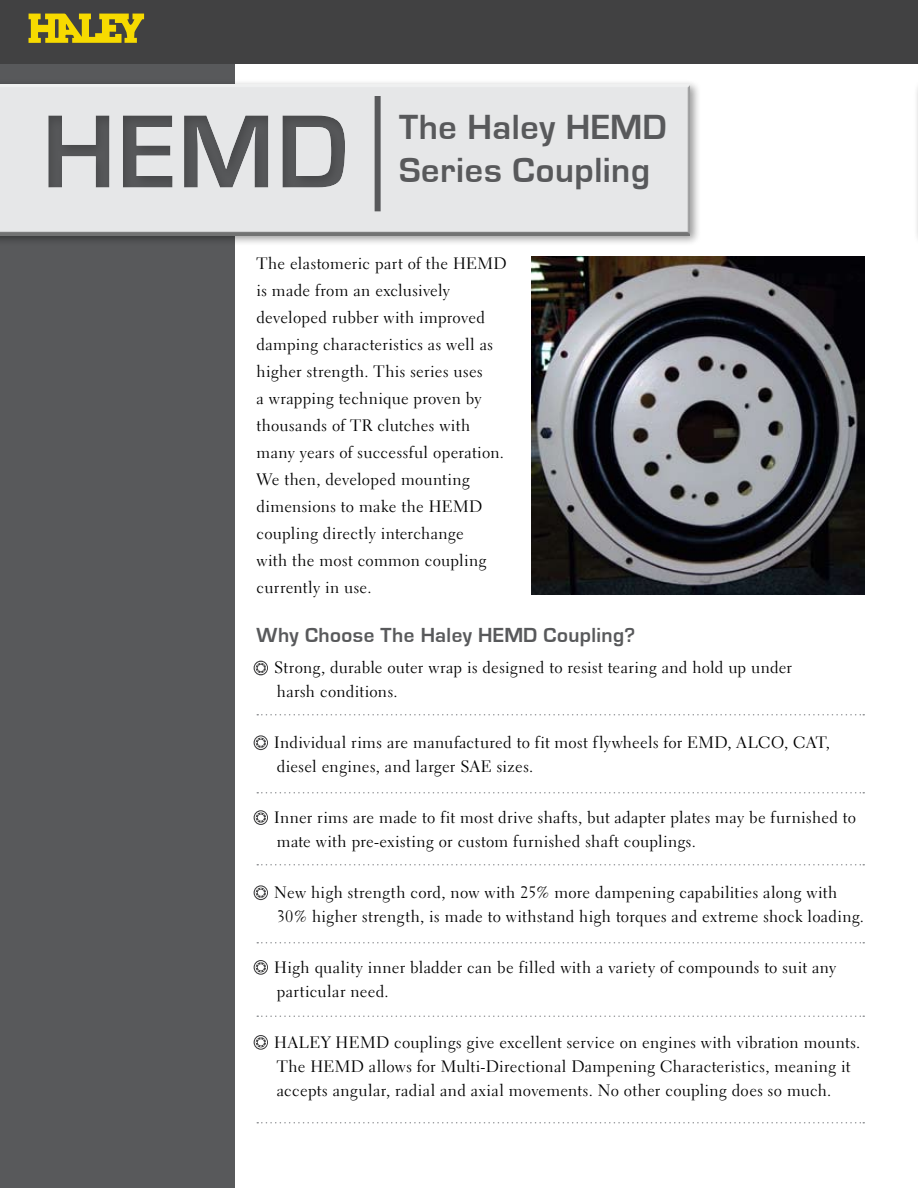
<style>
.page{position:relative;width:918px;height:1188px;background:#fff}
.page>*{position:absolute;margin:0;border:0;box-sizing:border-box;transform-origin:0 0}
.t1{font:700 108px "Eurostile";color:#58595b}
.t2{font:700 36px/42px "Eurostile";letter-spacing:.015em;color:#58595b}
.t3{font:700 21px "Eurostile";letter-spacing:.02em;color:#58595b}
.t4{font:16.5px/27px "Electra LH";letter-spacing:.02em;color:#000}
</style>
<div class="page">
<div style="left:0;top:0;width:235px;height:1188px;background:#58595b"></div>
<div style="left:0;top:0;width:918px;height:64px;background:#414142"></div>
<svg style="left:28px;top:14px;width:116px;height:29px"></svg>
<div style="left:913px;top:79px;width:5px;height:168px;background:#f9f9f9"></div>
<hr style="left:917px;top:81px;width:1px;height:155px;background:#fff">
<hr style="left:917px;top:82px;width:1px;height:158px;background:#ededed">
<div style="left:0;top:79px;width:702px;height:168px;background:#000;opacity:.4"></div>
<div style="left:0;top:82px;width:695px;height:158px;background:#000;opacity:.75"></div>
<div style="left:24px;top:92px;width:447px;height:124px;background:#000;opacity:.2"></div>
<div style="left:375px;top:96px;width:6px;height:115px;background:#58595b"></div>
<div style="left:254px;top:661px;width:14px;height:14px;border:1px solid #414142;border-radius:50%"></div>
<div style="left:255px;top:662px;width:12px;height:12px;border:1px solid #fff;border-radius:50%"></div>
<svg style="left:256px;top:663px;width:10px;height:10px"></svg>
<div style="left:254px;top:735px;width:14px;height:15px;border:1px solid #414142;border-radius:50%"></div>
<div style="left:255px;top:737px;width:12px;height:12px;border:1px solid #fff;border-radius:50%"></div>
<svg style="left:256px;top:738px;width:10px;height:10px"></svg>
<div style="left:254px;top:810px;width:14px;height:15px;border:1px solid #414142;border-radius:50%"></div>
<div style="left:255px;top:812px;width:12px;height:12px;border:1px solid #fff;border-radius:50%"></div>
<svg style="left:256px;top:813px;width:10px;height:10px"></svg>
<div style="left:254px;top:885px;width:14px;height:15px;border:1px solid #414142;border-radius:50%"></div>
<div style="left:255px;top:887px;width:12px;height:12px;border:1px solid #fff;border-radius:50%"></div>
<svg style="left:256px;top:888px;width:10px;height:10px"></svg>
<div style="left:254px;top:960px;width:14px;height:15px;border:1px solid #414142;border-radius:50%"></div>
<div style="left:255px;top:961px;width:12px;height:12px;border:1px solid #fff;border-radius:50%"></div>
<svg style="left:256px;top:962px;width:10px;height:10px"></svg>
<div style="left:254px;top:1035px;width:14px;height:15px;border:1px solid #414142;border-radius:50%"></div>
<div style="left:255px;top:1036px;width:12px;height:12px;border:1px solid #fff;border-radius:50%"></div>
<svg style="left:256px;top:1037px;width:10px;height:10px"></svg>
<svg style="left:257px;top:714px;width:607px;height:2px"></svg>
<svg style="left:257px;top:792px;width:607px;height:2px"></svg>
<svg style="left:257px;top:864px;width:607px;height:2px"></svg>
<svg style="left:257px;top:942px;width:607px;height:2px"></svg>
<svg style="left:257px;top:1016px;width:607px;height:1px"></svg>
<svg style="left:257px;top:1122px;width:607px;height:2px"></svg>
<img style="left:531px;top:256px;width:334px;height:338px">
<h1 class="t1" style="left:42px;top:93px;width:308px">HEMD</h1>
<h2 class="t2" style="left:399px;top:107px;width:269px">The Haley HEMD<br>Series Coupling</h2>
<p class="t4" style="left:256px;top:250px;width:252px">The elastomeric part of the HEMD is made from an exclusively developed rubber with improved damping characteristics as well as higher strength. This series uses<br>a wrapping technique proven by thousands of TR clutches with many years of successful operation.<br>We then, developed mounting dimensions to make the HEMD coupling directly interchange<br>with the most common coupling currently in use.</p>
<p class="t3" style="left:256px;top:624px;width:380px">Why Choose The Haley HEMD Coupling?</p>
<p class="t4" style="left:277px;top:656px;width:517px;line-height:24px;text-indent:-20px">• Strong, durable outer wrap is designed to resist tearing and hold up under harsh conditions.</p>
<p class="t4" style="left:277px;top:731px;width:555px;line-height:24px;text-indent:-20px">• Individual rims are manufactured to fit most flywheels for EMD, ALCO, CAT, diesel engines, and larger SAE sizes.</p>
<p class="t4" style="left:277px;top:806px;width:581px;line-height:24px;text-indent:-20px">• Inner rims are made to fit most drive shafts, but adapter plates may be furnished to mate with pre-existing or custom furnished shaft couplings.</p>
<p class="t4" style="left:277px;top:881px;width:589px;line-height:24px;text-indent:-20px">• New high strength cord, now with 25% more dampening capabilities along with<br>30% higher strength, is made to withstand high torques and extreme shock loading.</p>
<p class="t4" style="left:277px;top:956px;width:561px;line-height:24px;text-indent:-20px">• High quality inner bladder can be filled with a variety of compounds to suit any particular need.</p>
<p class="t4" style="left:277px;top:1031px;width:585px;line-height:24px;text-indent:-20px">• HALEY HEMD couplings give excellent service on engines with vibration mounts.<br>The HEMD allows for Multi-Directional Dampening Characteristics, meaning it accepts angular, radial and axial movements. No other coupling does so much.</p>
</div>
